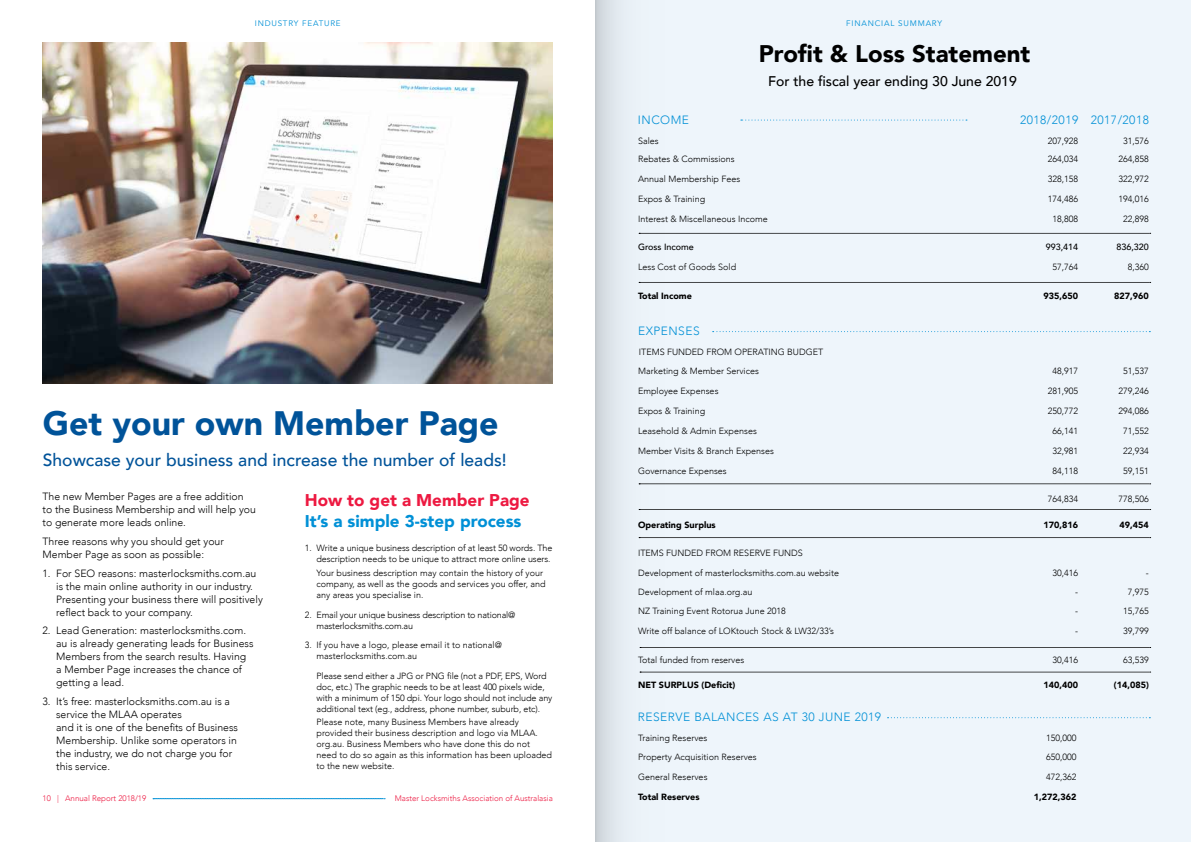
<style>
.page{position:relative;width:1191px;height:842px;background:#fff}
.page>*{position:absolute;margin:0;border:0;box-sizing:border-box;transform-origin:0 0}
.t1{font:900 33.8px "Avenir";color:#005399}
.t2{font:900 24px "Avenir";color:#000}
.t3{font:500 17.5px "Avenir";color:#005399}
.t4{font:900 17px "Avenir";color:#0090d6}
.t5{font:900 17px "Avenir";color:#ed1941}
.t6{font:500 14px "Avenir";color:#000}
.t7{font:300 12px "Avenir";letter-spacing:.04em;color:#0090d6}
.t8{font:300 10.5px/13px "Avenir";color:#000}
.t9{font:300 9px/11px "Avenir";color:#000}
.t10{font:900 9px "Avenir";color:#000}
.t11{font:300 9px/11px "Avenir";letter-spacing:-.02em;color:#000}
.t12{font:500 9px "Avenir";color:#000}
.t13{font:300 8px "Avenir";color:#ed1941}
.t14{font:8px "Avenir";letter-spacing:.1em;color:#0090d6}
</style>
<div class="page">
<svg style="left:153px;top:798px;width:232px;height:1px"></svg>
<img style="left:43px;top:43px;width:510px;height:340px">
<div style="left:595px;top:0;width:596px;height:842px;background:#eef5fb"></div>
<svg style="left:741px;top:120px;width:226px;height:1px"></svg>
<svg style="left:712px;top:331px;width:438px;height:1px"></svg>
<svg style="left:887px;top:717px;width:263px;height:1px"></svg>
<svg style="left:689px;top:233px;width:461px;height:1px"></svg>
<svg style="left:689px;top:282px;width:461px;height:1px"></svg>
<svg style="left:689px;top:484px;width:461px;height:1px"></svg>
<svg style="left:689px;top:509px;width:461px;height:1px"></svg>
<svg style="left:689px;top:537px;width:461px;height:1px"></svg>
<svg style="left:689px;top:647px;width:461px;height:1px"></svg>
<svg style="left:689px;top:672px;width:461px;height:1px"></svg>
<div style="left:595px;top:0;width:94px;height:842px;background:linear-gradient(to right,#d9e0e6,#f3fbff)"></div>
<p class="t14" style="left:255px;top:18px;width:87px">INDUSTRY FEATURE</p>
<h1 class="t1" style="left:43px;top:395px;width:457px">Get your own Member Page</h1>
<h3 class="t3" style="left:43px;top:445px;width:465px">Showcase your business and increase the number of leads!</h3>
<p class="t8" style="left:43px;top:490px;width:215px">The new Member Pages are a free addition<br>to the Business Membership and will help you to generate more leads online.</p>
<p class="t8" style="left:43px;top:535px;width:183px">Three reasons why you should get your<br>Member Page as soon as possible:</p>
<p class="t8" style="left:56px;top:566px;width:208px;text-indent:-14px">1. For SEO reasons: masterlocksmiths.com.au is the main online authority in our industry.<br>Presenting your business there will positively reflect back to your company.</p>
<p class="t8" style="left:56px;top:624px;width:199px;text-indent:-14px">2. Lead Generation: masterlocksmiths.com. au is already generating leads for Business Members from the search results. Having a Member Page increases the chance of getting a lead.</p>
<p class="t8" style="left:56px;top:695px;width:183px;text-indent:-14px">3. It’s free: masterlocksmiths.com.au is a service the MLAA operates<br>and it is one of the benefits of Business<br>Membership. Unlike some operators in the industry, we do not charge you for this service.</p>
<p class="t13" style="left:43px;top:793px;width:105px">10 | Annual Report 2018/19</p>
<h3 class="t5" style="left:305px;top:485px;width:226px">How to get a Member Page</h3>
<h3 class="t4" style="left:305px;top:506px;width:218px">It’s a simple 3-step process</h3>
<p class="t9" style="left:305px;top:543px;width:249px;text-align:right">1. Write a unique business description of at least 50 words. The description needs to be unique to attract more online users.</p>
<p class="t9" style="left:316px;top:567px;width:231px">Your business description may contain the history of your company, as well as the goods and services you offer, and any areas you specialise in.</p>
<p class="t11" style="left:316px;top:609px;width:200px;text-indent:-12px">2. Email your unique business description to national@ masterlocksmiths.com.au</p>
<p class="t9" style="left:316px;top:639px;width:187px;text-indent:-12px">3. If you have a logo, please email it to national@ masterlocksmiths.com.au</p>
<p class="t9" style="left:316px;top:670px;width:237px">Please send either a JPG or PNG file (not a PDF, EPS, Word doc, etc.) The graphic needs to be at least 400 pixels wide, with a minimum of 150 dpi. Your logo should not include any additional text (eg., address, phone number, suburb, etc).</p>
<p class="t9" style="left:316px;top:717px;width:237px">Please note, many Business Members have already provided their business description and logo via MLAA. org.au. Business Members who have done this do not need to do so again as this information has been uploaded to the new website.</p>
<p class="t13" style="left:395px;top:793px;width:160px">Master Locksmiths Association of Australasia</p>
<p class="t14" style="left:846px;top:18px;width:97px">FINANCIAL SUMMARY</p>
<h3 class="t7" style="left:638px;top:112px;width:53px">INCOME</h3>
<h2 class="t2" style="left:759px;top:33px;width:273px">Profit &amp; Loss Statement</h2>
<h3 class="t6" style="left:768px;top:69px;width:250px">For the fiscal year ending 30 June 2019</h3>
<h3 class="t7" style="left:1020px;top:113px;width:130px">2018/2019 2017/2018</h3>
<p class="t9" style="left:638px;top:136px;width:22px">Sales</p>
<p class="t9" style="left:1047px;top:136px;width:32px">207,928</p>
<p class="t9" style="left:1123px;top:136px;width:27px">31,576</p>
<p class="t9" style="left:638px;top:154px;width:98px">Rebates &amp; Commissions</p>
<p class="t9" style="left:1047px;top:154px;width:32px">264,034</p>
<p class="t9" style="left:1118px;top:154px;width:32px">264,858</p>
<p class="t9" style="left:638px;top:174px;width:104px">Annual Membership Fees</p>
<p class="t9" style="left:1047px;top:174px;width:32px">328,158</p>
<p class="t9" style="left:1118px;top:174px;width:32px">322,972</p>
<p class="t9" style="left:638px;top:194px;width:69px">Expos &amp; Training</p>
<p class="t9" style="left:1047px;top:194px;width:32px">174,486</p>
<p class="t9" style="left:1118px;top:194px;width:32px">194,016</p>
<p class="t9" style="left:638px;top:213px;width:131px">Interest &amp; Miscellaneous Income</p>
<p class="t9" style="left:1052px;top:213px;width:27px">18,808</p>
<p class="t9" style="left:1123px;top:213px;width:27px">22,898</p>
<p class="t12" style="left:638px;top:239px;width:57px">Gross Income</p>
<p class="t12" style="left:1045px;top:239px;width:34px">993,414</p>
<p class="t12" style="left:1116px;top:239px;width:34px">836,320</p>
<p class="t9" style="left:638px;top:262px;width:100px">Less Cost of Goods Sold</p>
<p class="t9" style="left:1052px;top:262px;width:27px">57,764</p>
<p class="t9" style="left:1127px;top:262px;width:23px">8,360</p>
<p class="t10" style="left:638px;top:288px;width:55px">Total Income</p>
<p class="t10" style="left:1043px;top:288px;width:36px">935,650</p>
<p class="t10" style="left:1114px;top:288px;width:36px">827,960</p>
<h3 class="t7" style="left:638px;top:324px;width:63px">EXPENSES</h3>
<p class="t9" style="left:638px;top:366px;width:122px">Marketing &amp; Member Services</p>
<p class="t9" style="left:1052px;top:366px;width:27px">48,917</p>
<p class="t9" style="left:1123px;top:366px;width:27px">51,537</p>
<p class="t9" style="left:638px;top:386px;width:82px">Employee Expenses</p>
<p class="t9" style="left:1047px;top:386px;width:32px">281,905</p>
<p class="t9" style="left:1118px;top:386px;width:32px">279,246</p>
<p class="t9" style="left:638px;top:405px;width:69px">Expos &amp; Training</p>
<p class="t9" style="left:1047px;top:405px;width:32px">250,772</p>
<p class="t9" style="left:1118px;top:405px;width:32px">294,086</p>
<p class="t9" style="left:638px;top:425px;width:120px">Leasehold &amp; Admin Expenses</p>
<p class="t9" style="left:1052px;top:425px;width:27px">66,141</p>
<p class="t9" style="left:1123px;top:425px;width:27px">71,552</p>
<p class="t9" style="left:638px;top:445px;width:137px">Member Visits &amp; Branch Expenses</p>
<p class="t9" style="left:1052px;top:445px;width:27px">32,981</p>
<p class="t9" style="left:1123px;top:445px;width:27px">22,934</p>
<p class="t9" style="left:638px;top:465px;width:90px">Governance Expenses</p>
<p class="t9" style="left:1052px;top:465px;width:27px">84,118</p>
<p class="t9" style="left:1123px;top:465px;width:27px">59,151</p>
<p class="t9" style="left:1047px;top:493px;width:32px">764,834</p>
<p class="t9" style="left:1118px;top:493px;width:32px">778,506</p>
<p class="t10" style="left:638px;top:517px;width:79px">Operating Surplus</p>
<p class="t10" style="left:1043px;top:517px;width:36px">170,816</p>
<p class="t10" style="left:1119px;top:517px;width:31px">49,454</p>
<p class="t9" style="left:638px;top:548px;width:166px">ITEMS FUNDED FROM RESERVE FUNDS</p>
<p class="t9" style="left:638px;top:568px;width:202px">Development of masterlocksmiths.com.au website</p>
<p class="t9" style="left:1052px;top:568px;width:27px">30,416</p>
<p class="t9" style="left:1146px;top:568px;width:4px">-</p>
<p class="t9" style="left:638px;top:587px;width:116px">Development of mlaa.org.au</p>
<p class="t9" style="left:1075px;top:587px;width:4px">-</p>
<p class="t9" style="left:1127px;top:587px;width:23px">7,975</p>
<p class="t9" style="left:638px;top:606px;width:149px">NZ Training Event Rotorua June 2018</p>
<p class="t9" style="left:1075px;top:606px;width:4px">-</p>
<p class="t9" style="left:1123px;top:606px;width:27px">15,765</p>
<p class="t9" style="left:638px;top:626px;width:197px">Write off balance of LOKtouch Stock &amp; LW32/33’s</p>
<p class="t9" style="left:1075px;top:626px;width:4px">-</p>
<p class="t9" style="left:1123px;top:626px;width:27px">39,799</p>
<p class="t9" style="left:638px;top:654px;width:108px">Total funded from reserves</p>
<p class="t9" style="left:1052px;top:654px;width:27px">30,416</p>
<p class="t9" style="left:1123px;top:654px;width:27px">63,539</p>
<p class="t10" style="left:638px;top:677px;width:99px">NET SURPLUS (Deficit)</p>
<p class="t10" style="left:1043px;top:677px;width:36px">140,400</p>
<p class="t10" style="left:1114px;top:677px;width:36px">(14,085)</p>
<p class="t9" style="left:639px;top:347px;width:186px">ITEMS FUNDED FROM OPERATING BUDGET</p>
<h3 class="t7" style="left:638px;top:709px;width:245px">RESERVE BALANCES AS AT 30 JUNE 2019</h3>
<p class="t9" style="left:638px;top:732px;width:71px">Training Reserves</p>
<p class="t9" style="left:1046px;top:732px;width:32px">150,000</p>
<p class="t9" style="left:638px;top:752px;width:120px">Property Acquisition Reserves</p>
<p class="t9" style="left:1046px;top:752px;width:32px">650,000</p>
<p class="t9" style="left:638px;top:772px;width:71px">General Reserves</p>
<p class="t9" style="left:1046px;top:772px;width:32px">472,362</p>
<p class="t10" style="left:638px;top:789px;width:63px">Total Reserves</p>
<p class="t10" style="left:1034px;top:789px;width:44px">1,272,362</p>
</div>
